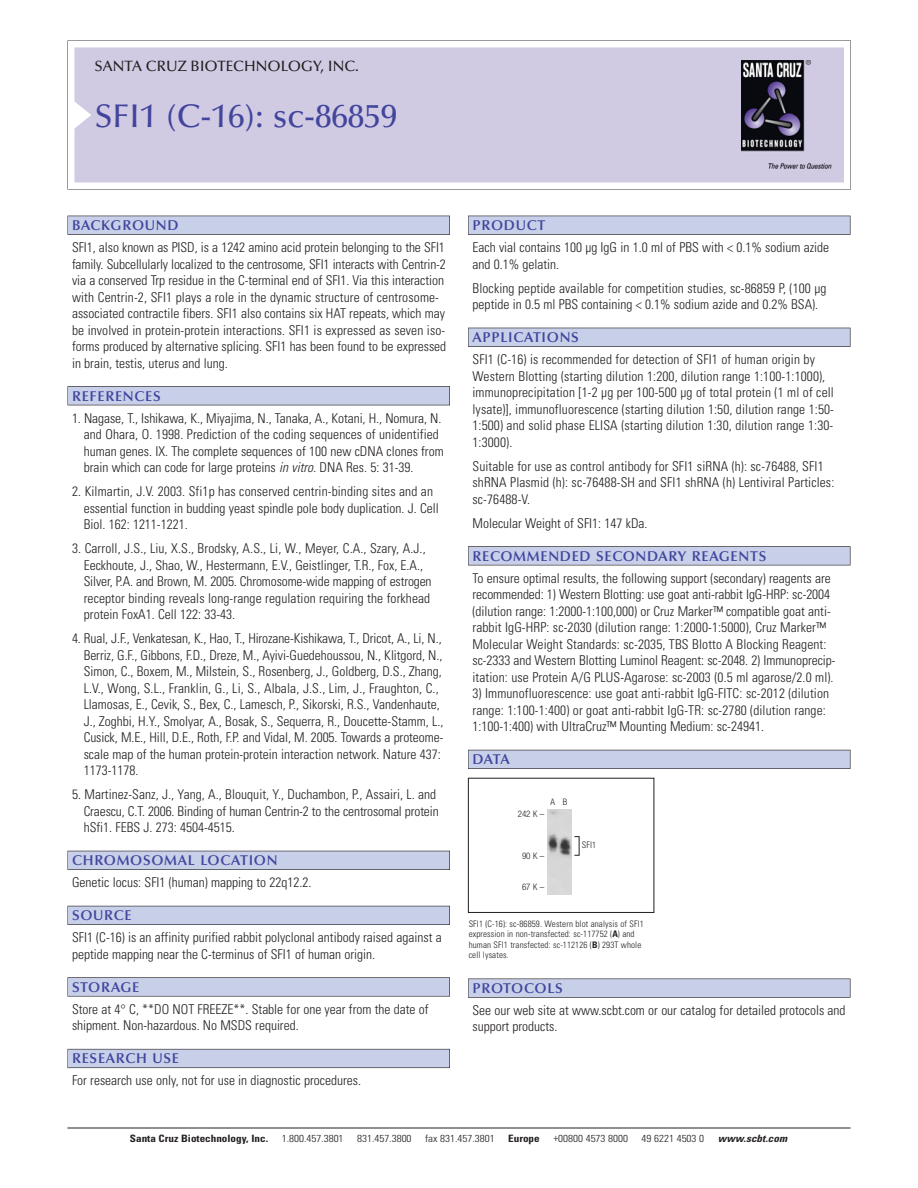
<style>
.page{position:relative;width:918px;height:1188px;background:#fff}
.page>*{position:absolute;margin:0;border:0;box-sizing:border-box;transform-origin:0 0}
.t1{font:500 33px "Optima";color:#41459c}
.t2{font:500 15px "Optima";color:#231f20}
.t3{font:600 14.25px "Optima";letter-spacing:.05em;color:#41459c}
.t4{font:300 condensed 13.5px/16.5px "Univers";color:#231f20}
.t5{font:300 condensed 10.2px "Univers";color:#231f20;scale:1.1 1}
.t6{font:700 condensed 10.2px "Univers";color:#231f20;scale:1.1 1}
.t7{font:italic 700 condensed 10.2px "Univers";color:#231f20;scale:1.1 1}
.t8{font:300 condensed 9px/10.5px "Univers";letter-spacing:.015em;color:#231f20}
.t9{font:300 condensed 9px "Helvetica Neue";color:#231f20}
.s1{font-style:italic}
.s2{font-weight:700}
</style>
<div class="page">
<svg style="left:68px;top:40px;width:783px;height:149px"></svg>
<div style="left:74px;top:47px;width:770px;height:135px;background:#d1cae3"></div>
<img style="left:741px;top:60px;width:90px;height:108px">
<div style="left:68px;top:216px;width:382px;height:19px;background:#64636a"></div>
<div style="left:68px;top:216px;width:381px;height:18px;background:#c7cfe9"></div>
<div style="left:68px;top:386px;width:382px;height:19px;background:#64636a"></div>
<div style="left:68px;top:387px;width:381px;height:18px;background:#c7cfe9"></div>
<div style="left:68px;top:851px;width:382px;height:19px;background:#63636c"></div>
<div style="left:68px;top:851px;width:381px;height:18px;background:#c7cfe9"></div>
<div style="left:68px;top:906px;width:382px;height:19px;background:#63646e"></div>
<div style="left:68px;top:906px;width:381px;height:18px;background:#c7cfe9"></div>
<svg style="left:68px;top:977px;width:382px;height:20px"></svg>
<div style="left:68px;top:978px;width:381px;height:18px;background:#c7cfe9"></div>
<div style="left:68px;top:1049px;width:382px;height:19px;background:#717380"></div>
<div style="left:68px;top:1049px;width:381px;height:18px;background:#c7cfe9"></div>
<div style="left:468px;top:216px;width:382px;height:19px;background:#64636a"></div>
<div style="left:468px;top:216px;width:382px;height:18px;background:#c7cfe9"></div>
<div style="left:468px;top:328px;width:382px;height:19px;background:#62626a"></div>
<div style="left:468px;top:328px;width:382px;height:18px;background:#c7cfe9"></div>
<div style="left:468px;top:546px;width:382px;height:19px;background:#67666b"></div>
<div style="left:468px;top:547px;width:382px;height:18px;background:#c7cfe9"></div>
<div style="left:468px;top:750px;width:382px;height:19px;background:#63646e"></div>
<div style="left:468px;top:750px;width:382px;height:18px;background:#c7cfe9"></div>
<div style="left:468px;top:979px;width:382px;height:19px;background:#6b6a6e"></div>
<div style="left:468px;top:979px;width:382px;height:18px;background:#c7cfe9"></div>
<hr style="left:68px;top:1128px;width:782px;height:1px;background:#231f20">
<div style="left:468px;top:778px;width:186px;height:135px;border:1px solid #231f20"></div>
<img style="left:547px;top:810px;width:24px;height:84px">
<p class="t2" style="left:94px;top:60px;width:266px">SANTA CRUZ BIOTECHNOLOGY, INC.</p>
<h1 class="t1" style="left:94px;top:102px;width:304px">SFI1 (C-16): sc-86859</h1>
<p class="t3" style="left:72px;top:219px;width:108px">BACKGROUND</p>
<p class="t4" style="left:72px;top:240px;width:376px">SFI1, also known as PISD, is a 1242 amino acid protein belonging to the SFI1 family. Subcellularly localized to the centrosome, SFI1 interacts with Centrin-2 via a conserved Trp residue in the C-terminal end of SFI1. Via this interaction with Centrin-2, SFI1 plays a role in the dynamic structure of centrosome&shy;associated contractile fibers. SFI1 also contains six HAT repeats, which may be involved in protein-protein interactions. SFI1 is expressed as seven iso&shy;forms produced by alternative splicing. SFI1 has been found to be expressed in brain, testis, uterus and lung.</p>
<p class="t3" style="left:72px;top:390px;width:90px">REFERENCES</p>
<p class="t4" style="left:84px;top:411px;width:362px;text-indent:-12px">1. Nagase, T., Ishikawa, K., Miyajima, N., Tanaka, A., Kotani, H., Nomura, N. and Ohara, O. 1998. Prediction of the coding sequences of unidentified human genes. IX. The complete sequences of 100 new cDNA clones from brain which can code for large proteins <span class="s1">in vitro.</span>DNA Res. 5: 31-39.</p>
<p class="t4" style="left:84px;top:484px;width:357px;text-indent:-12px">2. Kilmartin, J.V. 2003. Sfi1p has conserved centrin-binding sites and an essential function in budding yeast spindle pole body duplication. J. Cell<br>Biol. 162: 1211-1221.</p>
<p class="t4" style="left:84px;top:541px;width:349px;text-indent:-12px">3. Carroll, J.S., Liu, X.S., Brodsky, A.S., Li, W., Meyer, C.A., Szary, A.J., Eeckhoute, J., Shao, W., Hestermann, E.V., Geistlinger, T.R., Fox, E.A., Silver, P.A. and Brown, M. 2005. Chromosome-wide mapping of estrogen receptor binding reveals long-range regulation requiring the forkhead protein FoxA1. Cell 122: 33-43.</p>
<p class="t4" style="left:84px;top:631px;width:361px;text-indent:-12px">4. Rual, J.F., Venkatesan, K., Hao, T., Hirozane-Kishikawa, T., Dricot, A., Li, N., Berriz, G.F., Gibbons, F.D., Dreze, M., Ayivi-Guedehoussou, N., Klitgord, N., Simon, C., Boxem, M., Milstein, S., Rosenberg, J., Goldberg, D.S., Zhang, L.V., Wong, S.L., Franklin, G., Li, S., Albala, J.S., Lim, J., Fraughton, C., Llamosas, E., Cevik, S., Bex, C., Lamesch, P., Sikorski, R.S., Vandenhaute, J., Zoghbi, H.Y., Smolyar, A., Bosak, S., Sequerra, R., Doucette-Stamm, L., Cusick, M.E., Hill, D.E., Roth, F.P. and Vidal, M. 2005. Towards a proteome&shy;scale map of the human protein-protein interaction network. Nature 437:<br>1173-1178.</p>
<p class="t4" style="left:84px;top:787px;width:357px;text-indent:-12px">5. Martinez-Sanz, J., Yang, A., Blouquit, Y., Duchambon, P., Assairi, L. and<br>Craescu, C.T. 2006. Binding of human Centrin-2 to the centrosomal protein hSfi1. FEBS J. 273: 4504-4515.</p>
<p class="t3" style="left:72px;top:854px;width:207px">CHROMOSOMAL LOCATION</p>
<p class="t4" style="left:72px;top:876px;width:241px">Genetic locus: SFI1 (human) mapping to 22q12.2.</p>
<p class="t3" style="left:72px;top:909px;width:61px">SOURCE</p>
<p class="t4" style="left:72px;top:931px;width:371px">SFI1 (C-16) is an affinity purified rabbit polyclonal antibody raised against a peptide mapping near the C-terminus of SFI1 of human origin.</p>
<p class="t3" style="left:72px;top:981px;width:69px">STORAGE</p>
<p class="t4" style="left:72px;top:1002px;width:358px">Store at 4° C, **DO NOT FREEZE**. Stable for one year from the date of shipment. Non-hazardous. No MSDS required.</p>
<p class="t3" style="left:72px;top:1053px;width:109px">RESEARCH USE</p>
<p class="t4" style="left:72px;top:1074px;width:290px">For research use only, not for use in diagnostic procedures.</p>
<p class="t3" style="left:473px;top:219px;width:74px">PRODUCT</p>
<p class="t4" style="left:473px;top:240px;width:358px">Each vial contains 100 µg IgG in 1.0 ml of PBS with &lt; 0.1% sodium azide and 0.1% gelatin.</p>
<p class="t4" style="left:473px;top:281px;width:356px">Blocking peptide available for competition studies, sc-86859 P, (100 µg peptide in 0.5 ml PBS containing &lt; 0.1% sodium azide and 0.2% BSA).</p>
<p class="t3" style="left:473px;top:331px;width:108px">APPLICATIONS</p>
<p class="t4" style="left:473px;top:352px;width:363px">SFI1 (C-16) is recommended for detection of SFI1 of human origin by Western Blotting (starting dilution 1:200, dilution range 1:100-1:1000), immunoprecipitation [1-2 µg per 100-500 µg of total protein (1 ml of cell lysate)], immunofluorescence (starting dilution 1:50, dilution range 1:50- 1:500) and solid phase ELISA (starting dilution 1:30, dilution range 1:30- 1:3000).</p>
<p class="t4" style="left:473px;top:459px;width:363px">Suitable for use as control antibody for SFI1 siRNA (h): sc-76488, SFI1 shRNA Plasmid (h): sc-76488-SH and SFI1 shRNA (h) Lentiviral Particles: sc-76488-V.</p>
<p class="t4" style="left:473px;top:516px;width:177px">Molecular Weight of SFI1: 147 kDa.</p>
<p class="t3" style="left:473px;top:550px;width:295px">RECOMMENDED SECONDARY REAGENTS</p>
<p class="t4" style="left:473px;top:571px;width:364px">To ensure optimal results, the following support (secondary) reagents are recommended: 1) Western Blotting: use goat anti-rabbit IgG-HRP: sc-2004 (dilution range: 1:2000-1:100,000) or Cruz Marker™ compatible goat anti&shy;rabbit IgG-HRP: sc-2030 (dilution range: 1:2000-1:5000), Cruz Marker™ Molecular Weight Standards: sc-2035, TBS Blotto A Blocking Reagent: sc-2333 and Western Blotting Luminol Reagent: sc-2048. 2) Immunoprecip&shy;itation: use Protein A/G PLUS-Agarose: sc-2003 (0.5 ml agarose/2.0 ml).</p>
<p class="t4" style="left:473px;top:687px;width:358px">3) Immunofluorescence: use goat anti-rabbit IgG-FITC: sc-2012 (dilution range: 1:100-1:400) or goat anti-rabbit IgG-TR: sc-2780 (dilution range:<br>1:100-1:400) with UltraCruz™ Mounting Medium: sc-24941.</p>
<p class="t3" style="left:473px;top:753px;width:39px">DATA</p>
<p class="t9" style="left:551px;top:799px;width:18px">A B</p>
<p class="t9" style="left:518px;top:811px;width:28px">242 K –</p>
<p class="t9" style="left:522px;top:853px;width:24px">90 K –</p>
<p class="t9" style="left:522px;top:884px;width:24px">67 K –</p>
<p class="t8" style="left:582px;top:841px;width:16px">SFI1</p>
<p class="t8" style="left:469px;top:919px;width:177px">SFI1 (C-16): sc-86859. Western blot analysis of SFI1 expression in non-transfected: sc-117752 (<span class="s2">A</span>) and human SFI1 transfected: sc-112126 (<span class="s2">B</span>) 293T whole cell lysates.</p>
<p class="t3" style="left:473px;top:982px;width:92px">PROTOCOLS</p>
<p class="t4" style="left:473px;top:1003px;width:375px">See our web site at www.scbt.com or our catalog for detailed protocols and support products.</p>
<p class="t6" style="left:130px;top:1135px;width:127px">Santa Cruz Biotechnology, Inc.</p>
<p class="t5" style="left:282px;top:1135px;width:58px">1.800.457.3801</p>
<p class="t5" style="left:357px;top:1135px;width:51px">831.457.3800</p>
<p class="t5" style="left:425px;top:1135px;width:65px">fax 831.457.3801</p>
<p class="t6" style="left:508px;top:1135px;width:30px">Europe</p>
<p class="t5" style="left:553px;top:1135px;width:69px">+00800 4573 8000</p>
<p class="t5" style="left:642px;top:1135px;width:58px">49 6221 4503 0</p>
<p class="t7" style="left:718px;top:1135px;width:67px">www.scbt.com</p>
</div>
